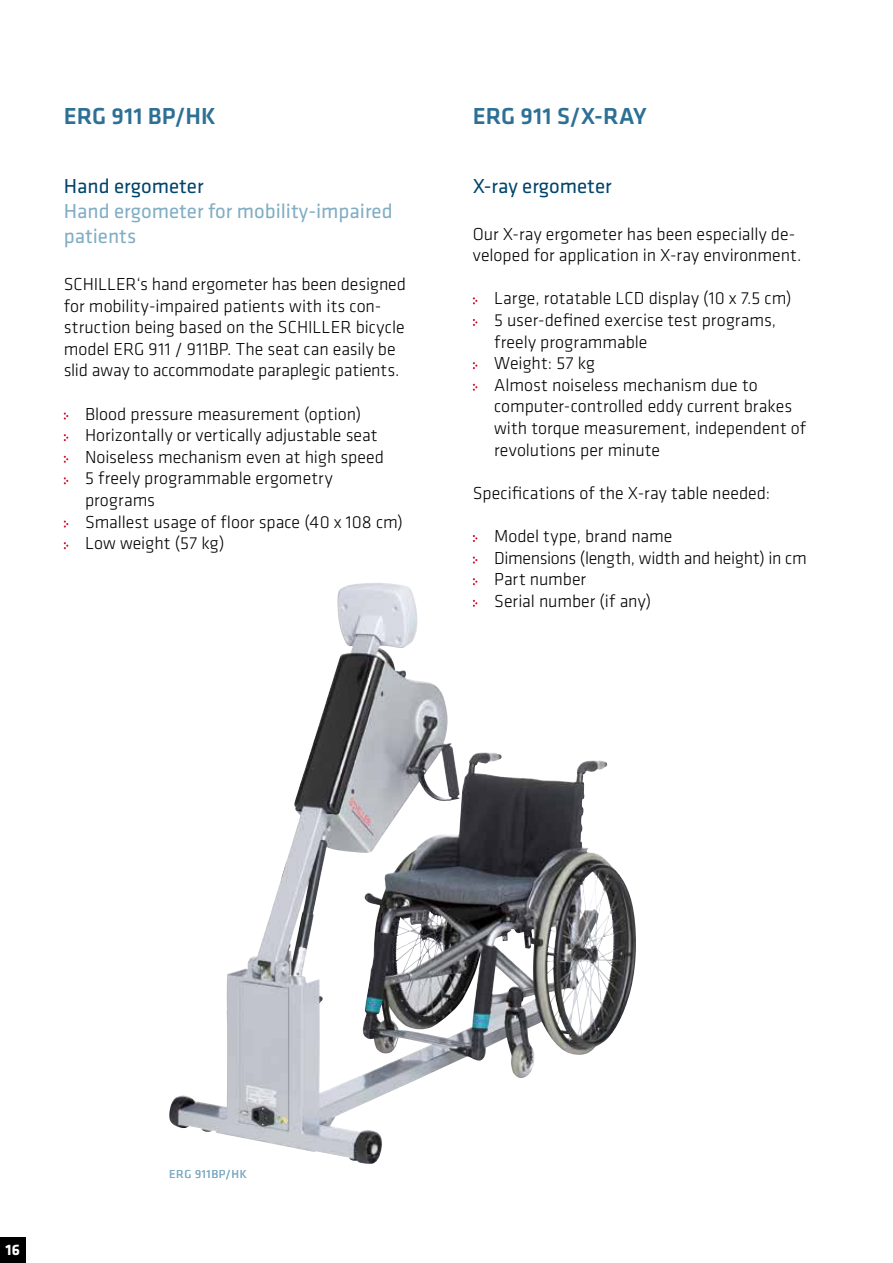
<style>
.page{position:relative;width:893px;height:1263px;background:#fff}
.page>*{position:absolute;margin:0;border:0;box-sizing:border-box;transform-origin:0 0}
.t1{font:500 24px "Klavika";letter-spacing:.005em;color:#2c7095}
.t2{font:21px/25.2px "Klavika";color:#81adc4}
.t3{font:21px "Klavika";color:#00446b}
.t4{font:300 18px/21.6px "Klavika";letter-spacing:-.005em;color:#000}
.t5{font:700 15.75px "Klavika";color:#fff}
.t6{font:12px "Klavika";letter-spacing:.05em;color:#81adc4}
</style>
<div class="page">
<img style="left:169px;top:584px;width:467px;height:580px">
<svg style="left:473px;top:297px;width:4px;height:7px"></svg>
<svg style="left:473px;top:319px;width:4px;height:7px"></svg>
<svg style="left:473px;top:362px;width:4px;height:7px"></svg>
<svg style="left:473px;top:384px;width:4px;height:7px"></svg>
<svg style="left:473px;top:535px;width:4px;height:7px"></svg>
<svg style="left:473px;top:556px;width:4px;height:8px"></svg>
<svg style="left:473px;top:578px;width:4px;height:7px"></svg>
<svg style="left:473px;top:600px;width:4px;height:7px"></svg>
<svg style="left:64px;top:412px;width:4px;height:8px"></svg>
<svg style="left:64px;top:434px;width:4px;height:7px"></svg>
<svg style="left:64px;top:456px;width:4px;height:7px"></svg>
<svg style="left:64px;top:477px;width:4px;height:7px"></svg>
<svg style="left:64px;top:520px;width:4px;height:8px"></svg>
<svg style="left:64px;top:542px;width:4px;height:7px"></svg>
<div style="left:0;top:1237px;width:25px;height:26px;background:#000"></div>
<h1 class="t1" style="left:64px;top:100px;width:154px">ERG 911 BP/HK</h1>
<p class="t3" style="left:64px;top:172px;width:141px">Hand ergometer</p>
<p class="t2" style="left:64px;top:198px;width:330px">Hand ergometer for mobility-impaired patients</p>
<p class="t4" style="left:64px;top:273px;width:344px">SCHILLER‘s hand ergometer has been designed for mobility-impaired patients with its con&shy;struction being based on the SCHILLER bicycle model ERG 911 / 911BP. The seat can easily be slid away to accommodate paraplegic patients.</p>
<p class="t4" style="left:85px;top:403px;width:319px">Blood pressure measurement (option)<br>Horizontally or vertically adjustable seat<br>Noiseless mechanism even at high speed<br>5 freely programmable ergometry programs<br>Smallest usage of floor space (40 x 108 cm)<br>Low weight (57 kg)</p>
<h1 class="t1" style="left:473px;top:100px;width:175px">ERG 911 S/X-RAY</h1>
<p class="t3" style="left:473px;top:172px;width:140px">X-ray ergometer</p>
<p class="t4" style="left:473px;top:223px;width:330px">Our X-ray ergometer has been especially de&shy;veloped for application in X-ray environment.</p>
<p class="t4" style="left:494px;top:287px;width:314px">Large, rotatable LCD display (10 x 7.5 cm)<br>5 user-defined exercise test programs, freely programmable<br>Weight: 57 kg<br>Almost noiseless mechanism due to computer-controlled eddy current brakes with torque measurement, independent of revolutions per minute</p>
<p class="t4" style="left:473px;top:482px;width:299px">Specifications of the X-ray table needed:</p>
<p class="t4" style="left:494px;top:525px;width:314px">Model type, brand name<br>Dimensions (length, width and height) in cm<br>Part number<br>Serial number (if any)</p>
<p class="t5" style="left:6px;top:1239px;width:16px">16</p>
<p class="t6" style="left:169px;top:1166px;width:79px">ERG 911BP/HK</p>
</div>
